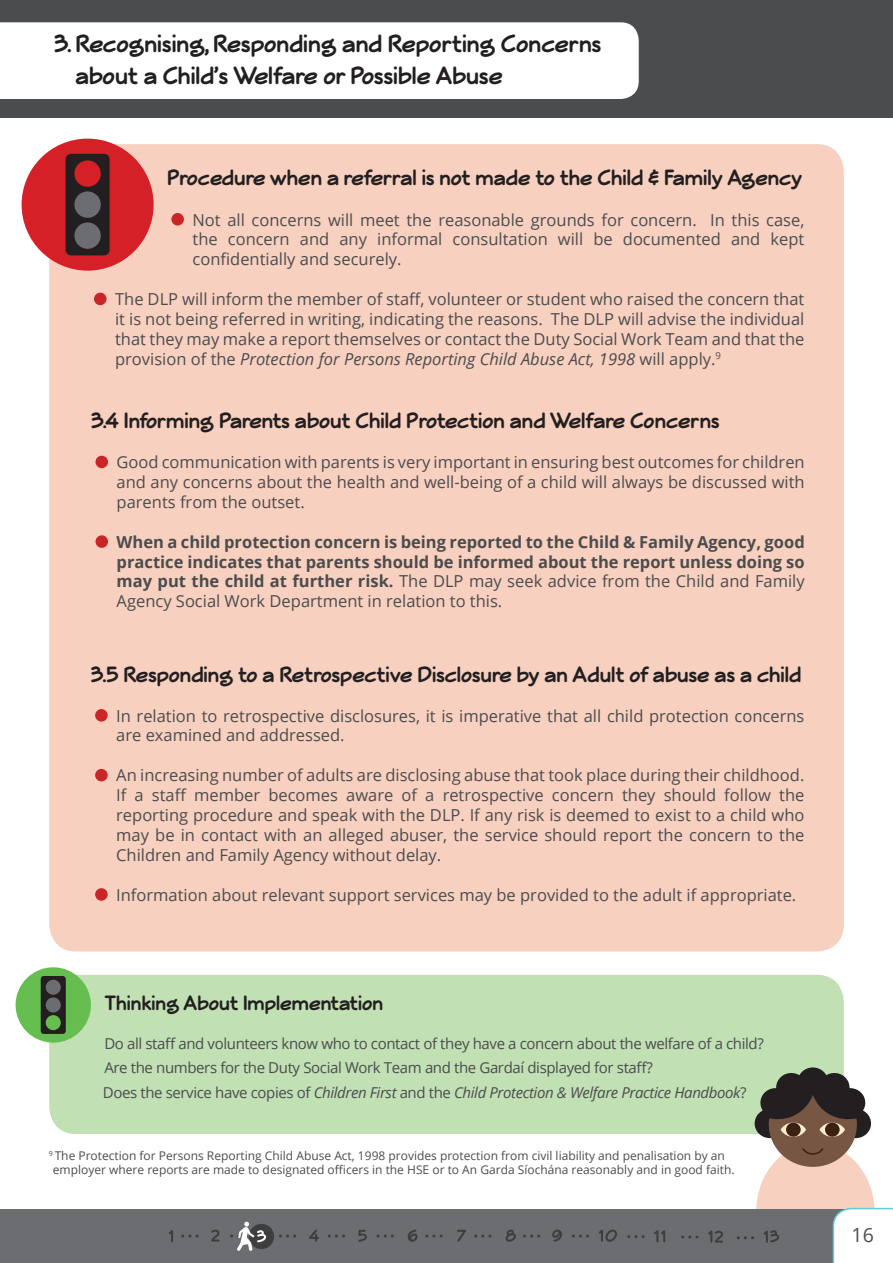
<style>
.page{position:relative;width:893px;height:1263px;background:#fff}
.page>*{position:absolute;margin:0;border:0;box-sizing:border-box;transform-origin:0 0}
.t1{font:700 27px/32.4px "Veggieburger";color:#231f20}
.t2{font:700 24px "Veggieburger";color:#231f20}
.t3{font:700 22.5px "Veggieburger";color:#231f20}
.t4{font:19.5px "Open Sans";color:#4b4c4d}
.t5{font:16.5px/19.8px "Open Sans";color:#4b4c4d;text-align:justify}
.t6{font:700 16.5px/19.8px "Open Sans";color:#4b4c4d;text-align:justify}
.t7{font:15px/24.8px "Open Sans";letter-spacing:-.025em;color:#4b4c4d}
.t8{font:12px/14.4px "Open Sans";color:#4b4c4d}
.s1{font-style:italic}
.s2{font-weight:400}
</style>
<div class="page">
<div style="left:49px;top:144px;width:795px;height:807px;background:#f7d0c0;border-radius:27px"></div>
<div style="left:95px;top:456px;width:13px;height:12px;background:#cb2627;border-radius:50%"></div>
<div style="left:95px;top:535px;width:13px;height:13px;background:#cb2627;border-radius:50%"></div>
<div style="left:171px;top:213px;width:13px;height:13px;background:#cb2627;border-radius:50%"></div>
<div style="left:94px;top:293px;width:13px;height:12px;background:#cb2627;border-radius:50%"></div>
<div style="left:95px;top:709px;width:13px;height:13px;background:#cb2627;border-radius:50%"></div>
<div style="left:95px;top:769px;width:13px;height:12px;background:#cb2627;border-radius:50%"></div>
<div style="left:95px;top:888px;width:13px;height:13px;background:#cb2627;border-radius:50%"></div>
<div style="left:49px;top:975px;width:795px;height:159px;background:#c1e0b4;border-radius:27px"></div>
<div style="left:16px;top:967px;width:75px;height:76px;background:#66bd50;border-radius:50%"></div>
<div style="left:41px;top:976px;width:25px;height:58px;background:#231f20;border-radius:3px"></div>
<div style="left:46px;top:1015px;width:15px;height:15px;background:#66bd50;border-radius:50%"></div>
<div style="left:46px;top:997px;width:15px;height:15px;background:#6c6d70;border-radius:50%"></div>
<div style="left:46px;top:980px;width:15px;height:15px;background:#6c6d70;border-radius:50%"></div>
<svg style="left:798px;top:1067px;width:30px;height:30px"></svg>
<div style="left:840px;top:1109px;width:31px;height:29px;background:#231f20;border-radius:50%"></div>
<div style="left:755px;top:1109px;width:30px;height:29px;background:#231f20;border-radius:50%"></div>
<div style="left:769px;top:1082px;width:88px;height:85px;background:#785644;border-radius:50%"></div>
<svg style="left:758px;top:1071px;width:109px;height:66px"></svg>
<div style="left:825px;top:1122px;width:15px;height:15px;background:#3a2111;border-radius:50%"></div>
<div style="left:0;top:1209px;width:893px;height:54px;background:#6c6d70"></div>
<svg style="left:309px;top:1230px;width:10px;height:12px"></svg>
<svg style="left:169px;top:1230px;width:4px;height:12px"></svg>
<svg style="left:211px;top:1229px;width:8px;height:12px"></svg>
<svg style="left:358px;top:1230px;width:9px;height:12px"></svg>
<svg style="left:408px;top:1229px;width:10px;height:13px"></svg>
<svg style="left:457px;top:1230px;width:9px;height:12px"></svg>
<svg style="left:506px;top:1229px;width:10px;height:13px"></svg>
<svg style="left:552px;top:1229px;width:10px;height:13px"></svg>
<svg style="left:599px;top:1229px;width:18px;height:13px"></svg>
<svg style="left:183px;top:1234px;width:16px;height:3px"></svg>
<svg style="left:280px;top:1234px;width:16px;height:3px"></svg>
<svg style="left:329px;top:1234px;width:16px;height:3px"></svg>
<svg style="left:378px;top:1234px;width:16px;height:3px"></svg>
<svg style="left:427px;top:1234px;width:16px;height:3px"></svg>
<svg style="left:476px;top:1234px;width:16px;height:3px"></svg>
<svg style="left:524px;top:1234px;width:16px;height:3px"></svg>
<svg style="left:573px;top:1234px;width:16px;height:3px"></svg>
<svg style="left:629px;top:1235px;width:16px;height:3px"></svg>
<svg style="left:654px;top:1230px;width:11px;height:12px"></svg>
<svg style="left:683px;top:1235px;width:16px;height:3px"></svg>
<svg style="left:708px;top:1230px;width:15px;height:13px"></svg>
<div style="left:249px;top:1224px;width:25px;height:25px;background:#3e3e3f;border-radius:50%"></div>
<svg style="left:232px;top:1222px;width:36px;height:29px"></svg>
<div style="left:0;top:0;width:893px;height:118px;background:#4b4c4d"></div>
<div style="left:0;top:22px;width:639px;height:77px;background:#fff"></div>
<div style="left:22px;top:139px;width:132px;height:132px;background:#d62027;border-radius:50%"></div>
<div style="left:66px;top:154px;width:44px;height:101px;background:#231f20;border-radius:5px"></div>
<div style="left:74px;top:160px;width:27px;height:27px;background:#d62027;border-radius:50%"></div>
<div style="left:74px;top:191px;width:27px;height:27px;background:#6c6d70;border-radius:50%"></div>
<div style="left:74px;top:222px;width:27px;height:27px;background:#6c6d70;border-radius:50%"></div>
<svg style="left:738px;top:1143px;width:155px;height:120px"></svg>
<h1 class="t1" style="left:75px;top:27px;width:528px;text-indent:-21px">3. Recognising, Responding and Reporting Concerns about a Child’s Welfare or Possible Abuse</h1>
<h2 class="t2" style="left:167px;top:165px;width:637px">Procedure when a referral is not made to the Child &amp; Family Agency</h2>
<p class="t5" style="left:193px;top:209px;width:613px">Not all concerns will meet the reasonable grounds for concern. In this case, the concern and any informal consultation will be documented and kept confidentially and securely.</p>
<p class="t5" style="left:115px;top:289px;width:691px">The DLP will inform the member of staff, volunteer or student who raised the concern that it is not being referred in writing, indicating the reasons. The DLP will advise the individual that they may make a report themselves or contact the Duty Social Work Team and that the provision of the <span class="s1">Protection for Persons Reporting Child Abuse Act, 1998</span> will apply.<sup>9</sup></p>
<h2 class="t2" style="left:91px;top:408px;width:630px">3.4 Informing Parents about Child Protection and Welfare Concerns</h2>
<p class="t5" style="left:117px;top:452px;width:690px">Good communication with parents is very important in ensuring best outcomes for children and any concerns about the health and well-being of a child will always be discussed with parents from the outset.</p>
<p class="t6" style="left:117px;top:531px;width:690px">When a child protection concern is being reported to the Child &amp; Family Agency, good practice indicates that parents should be informed about the report unless doing so may put the child at further risk. <span class="s2">The DLP may seek advice from the Child and Family Agency Social Work Department in relation to this.</span></p>
<h2 class="t2" style="left:91px;top:661px;width:712px">3.5 Responding to a Retrospective Disclosure by an Adult of abuse as a child</h2>
<p class="t5" style="left:116px;top:705px;width:690px">In relation to retrospective disclosures, it is imperative that all child protection concerns are examined and addressed.</p>
<p class="t5" style="left:116px;top:765px;width:690px">An increasing number of adults are disclosing abuse that took place during their childhood.<br>If a staff member becomes aware of a retrospective concern they should follow the reporting procedure and speak with the DLP. If any risk is deemed to exist to a child who may be in contact with an alleged abuser, the service should report the concern to the Children and Family Agency without delay.</p>
<p class="t5" style="left:116px;top:884px;width:682px">Information about relevant support services may be provided to the adult if appropriate.</p>
<h3 class="t3" style="left:104px;top:991px;width:280px">Thinking About Implementation</h3>
<p class="t7" style="left:103px;top:1030px;width:662px">Do all staff and volunteers know who to contact of they have a concern about the welfare of a child?<br>Are the numbers for the Duty Social Work Team and the Gardaí displayed for staff?<br>Does the service have copies of <span class="s1">Children First</span> and the <span class="s1">Child Protection &amp; Welfare Practice Handbook</span>?</p>
<p class="t8" style="left:53px;top:1148px;width:683px;text-indent:-4px"><sup>9</sup> The Protection for Persons Reporting Child Abuse Act, 1998 provides protection from civil liability and penalisation by an employer where reports are made to designated officers in the HSE or to An Garda Síochána reasonably and in good faith.</p>
<p class="t4" style="left:852px;top:1222px;width:24px">16</p>
</div>
